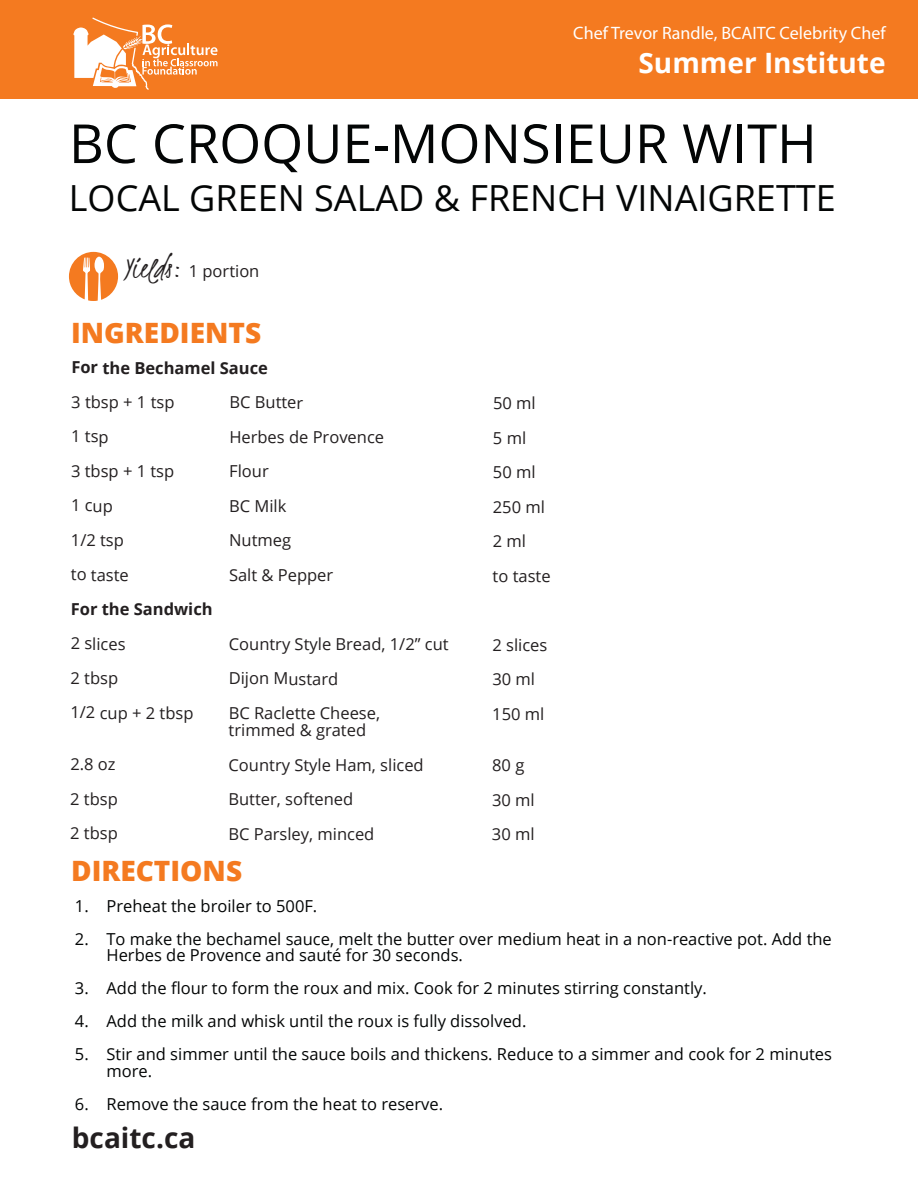
<style>
.page{position:relative;width:918px;height:1188px;background:#fff}
.page>*{position:absolute;margin:0;border:0;box-sizing:border-box;transform-origin:0 0}
.t1{font:53.85px "Open Sans";color:#030505}
.t2{font:36px "Open Sans";color:#030505}
.t3{font:800 28.05px "Open Sans";color:#f47a20}
.t4{font:700 28.05px "Open Sans";color:#fff}
.t5{font:700 28.05px "Open Sans";color:#231f20}
.t6{font:18px "Myriad Pro";color:#fff}
.t7{font:16.5px/33px "Open Sans";color:#030505}
.t8{font:16.5px "Open Sans";letter-spacing:-.005em;color:#231f20}
.t9{font:700 16.5px "Open Sans";letter-spacing:-.005em;color:#231f20}
.s1{font-family:"Kristi";font-size:32.4px}
</style>
<div class="page">
<div style="left:0;top:0;width:918px;height:98px;background:#f47a20"></div>
<svg style="left:69px;top:252px;width:49px;height:49px"></svg>
<svg style="left:73px;top:18px;width:145px;height:72px"></svg>
<p class="t6" style="left:573px;top:22px;width:314px">Chef Trevor Randle, BCAITC Celebrity Chef</p>
<h3 class="t4" style="left:639px;top:43px;width:249px">Summer Institute</h3>
<h1 class="t1" style="left:69px;top:107px;width:749px">BC CROQUE-MONSIEUR WITH</h1>
<h2 class="t2" style="left:69px;top:173px;width:768px">LOCAL GREEN SALAD &amp; FRENCH VINAIGRETTE</h2>
<p class="t8" style="left:123px;top:260px;width:138px"><span class="s1">Yields:</span> 1 portion</p>
<h3 class="t3" style="left:71px;top:312px;width:192px">INGREDIENTS</h3>
<p class="t9" style="left:71px;top:356px;width:198px">For the Bechamel Sauce</p>
<p class="t8" style="left:71px;top:391px;width:105px">3 tbsp + 1 tsp</p>
<p class="t8" style="left:229px;top:391px;width:75px">BC Butter</p>
<p class="t8" style="left:493px;top:392px;width:44px">50 ml</p>
<p class="t8" style="left:71px;top:425px;width:39px">1 tsp</p>
<p class="t8" style="left:229px;top:426px;width:156px">Herbes de Provence</p>
<p class="t8" style="left:493px;top:426px;width:35px">5 ml</p>
<p class="t8" style="left:71px;top:460px;width:105px">3 tbsp + 1 tsp</p>
<p class="t8" style="left:229px;top:460px;width:41px">Flour</p>
<p class="t8" style="left:493px;top:461px;width:44px">50 ml</p>
<p class="t8" style="left:71px;top:494px;width:43px">1 cup</p>
<p class="t8" style="left:229px;top:495px;width:59px">BC Milk</p>
<p class="t8" style="left:493px;top:495px;width:54px">250 ml</p>
<p class="t8" style="left:71px;top:529px;width:55px">1/2 tsp</p>
<p class="t8" style="left:229px;top:529px;width:64px">Nutmeg</p>
<p class="t8" style="left:493px;top:530px;width:35px">2 ml</p>
<p class="t8" style="left:71px;top:563px;width:60px">to taste</p>
<p class="t8" style="left:229px;top:564px;width:106px">Salt &amp; Pepper</p>
<p class="t8" style="left:493px;top:564px;width:60px">to taste</p>
<p class="t9" style="left:71px;top:597px;width:143px">For the Sandwich</p>
<p class="t8" style="left:71px;top:632px;width:56px">2 slices</p>
<p class="t8" style="left:229px;top:633px;width:221px">Country Style Bread, 1/2” cut</p>
<p class="t8" style="left:492px;top:633px;width:56px">2 slices</p>
<p class="t8" style="left:71px;top:667px;width:49px">2 tbsp</p>
<p class="t8" style="left:229px;top:667px;width:111px">Dijon Mustard</p>
<p class="t8" style="left:492px;top:668px;width:44px">30 ml</p>
<p class="t8" style="left:70px;top:701px;width:125px">1/2 cup + 2 tbsp</p>
<p class="t8" style="left:229px;top:702px;width:153px">BC Raclette Cheese,</p>
<p class="t8" style="left:492px;top:702px;width:54px">150 ml</p>
<p class="t8" style="left:229px;top:719px;width:139px">trimmed &amp; grated</p>
<p class="t8" style="left:70px;top:753px;width:47px">2.8 oz</p>
<p class="t8" style="left:229px;top:754px;width:197px">Country Style Ham, sliced</p>
<p class="t8" style="left:492px;top:754px;width:34px">80 g</p>
<p class="t8" style="left:70px;top:787px;width:49px">2 tbsp</p>
<p class="t8" style="left:228px;top:788px;width:126px">Butter, softened</p>
<p class="t8" style="left:492px;top:789px;width:44px">30 ml</p>
<p class="t8" style="left:70px;top:822px;width:49px">2 tbsp</p>
<p class="t8" style="left:228px;top:822px;width:148px">BC Parsley, minced</p>
<p class="t8" style="left:492px;top:823px;width:44px">30 ml</p>
<h3 class="t3" style="left:71px;top:850px;width:173px">DIRECTIONS</h3>
<p class="t7" style="left:75px;top:889px;width:15px">1.<br>2.</p>
<p class="t7" style="left:75px;top:971px;width:15px;text-align:justify">3.<br>4.<br>5.</p>
<p class="t7" style="left:75px;top:1087px;width:15px">6.</p>
<p class="t7" style="left:107px;top:889px;width:727px">Preheat the broiler to 500F.<br>To make the bechamel sauce, melt the butter over medium heat in a non-reactive pot. Add the</p>
<p class="t7" style="left:107px;top:938px;width:727px">Herbes de Provence and sauté for 30 seconds.<br>Add the flour to form the roux and mix. Cook for 2 minutes stirring constantly.<br>Add the milk and whisk until the roux is fully dissolved.<br>Stir and simmer until the sauce boils and thickens. Reduce to a simmer and cook for 2 minutes</p>
<p class="t7" style="left:107px;top:1054px;width:338px">more.<br>Remove the sauce from the heat to reserve.</p>
<h3 class="t5" style="left:72px;top:1118px;width:125px">bcaitc.ca</h3>
</div>
